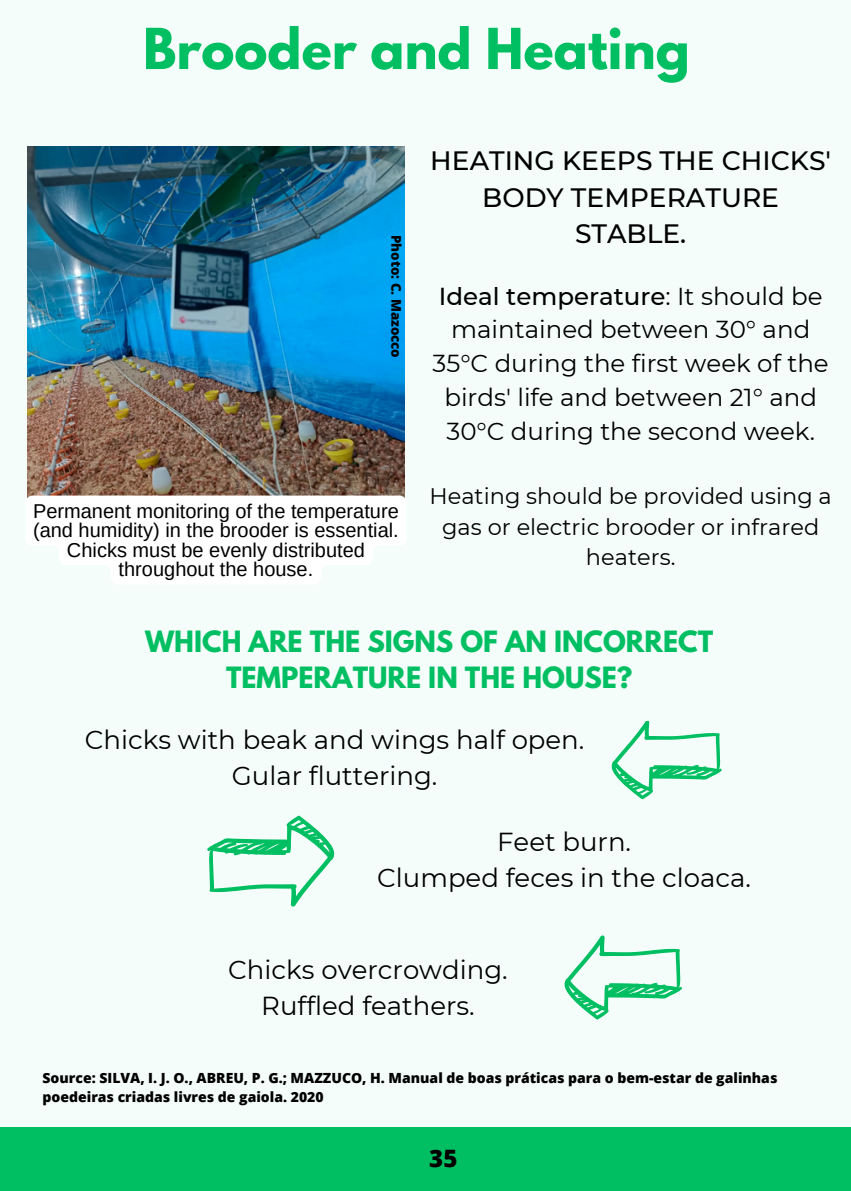
<style>
.page{position:relative;width:851px;height:1191px;background:#fff}
.page>*{position:absolute;margin:0;border:0;box-sizing:border-box;transform-origin:0 0}
.t1{font:700 50px "League Spartan";color:#00bf63}
.t2{font:500 26.6px/36.8px "Montserrat";color:#000;text-align:center}
.t3{font:26px/36px "Montserrat";color:#000;text-align:center}
.t4{font:700 26px/36px "League Spartan";color:#00bf63;text-align:center}
.t5{font:24.6px/33.6px "Montserrat";color:#000;text-align:center}
.t6{font:800 24px "Open Sans";color:#000}
.t7{font:22.4px/30.6px "Montserrat";color:#000;text-align:center}
.t8{font:20px/19.6px "Arimo";color:#000;text-align:center}
.t9{font:800 14px/18.6px "Open Sans";color:#000}
.t10{font:800 13.4px "Open Sans";color:#000}
.s1{font-weight:500}
</style>
<div class="page">
<div style="left:0;top:0;width:850px;height:1191px;background:#f4fdf9"></div>
<div style="left:0;top:1127px;width:850px;height:64px;background:#00bf63"></div>
<img style="left:28px;top:147px;width:376px;height:349px">
<svg style="left:207px;top:816px;width:127px;height:91px"></svg>
<svg style="left:611px;top:721px;width:110px;height:78px"></svg>
<svg style="left:564px;top:935px;width:118px;height:84px"></svg>
<svg style="left:26px;top:496px;width:380px;height:88px"></svg>
<h1 class="t1" style="left:143px;top:24px;width:548px">Brooder and Heating</h1>
<h3 class="t10" style="left:406px;top:235px;width:124px;rotate:90deg">Photo: C. Mazocco</h3>
<p class="t8" style="left:33px;top:501px;width:367px">Permanent monitoring of the temperature (and humidity) in the brooder is essential.<br>Chicks must be evenly distributed throughout the house.</p>
<p class="t2" style="left:430px;top:142px;width:402px">HEATING KEEPS THE CHICKS'<br>BODY TEMPERATURE<br>STABLE.</p>
<h2 class="t5" style="left:432px;top:279px;width:397px"><span class="s1">Ideal temperature</span>: It should be maintained between 30° and<br>35°C during the first week of the birds' life and between 21° and<br>30°C during the second week.</h2>
<h3 class="t7" style="left:429px;top:481px;width:404px">Heating should be provided using a gas or electric brooder or infrared heaters.</h3>
<h5 class="t4" style="left:145px;top:627px;width:569px">WHICH ARE THE SIGNS OF AN INCORRECT<br>TEMPERATURE IN THE HOUSE?</h5>
<h3 class="t3" style="left:85px;top:722px;width:501px">Chicks with beak and wings half open.<br>Gular fluttering.</h3>
<h4 class="t3" style="left:377px;top:823px;width:375px">Feet burn.<br>Clumped feces in the cloaca.</h4>
<h2 class="t3" style="left:228px;top:952px;width:281px">Chicks overcrowding.<br>Ruffled feathers.</h2>
<p class="t9" style="left:43px;top:1068px;width:736px">Source: SILVA, I. J. O., ABREU, P. G.; MAZZUCO, H. Manual de boas práticas para o bem-estar de galinhas poedeiras criadas livres de gaiola. 2020</p>
<p class="t6" style="left:429px;top:1141px;width:30px">35</p>
</div>
